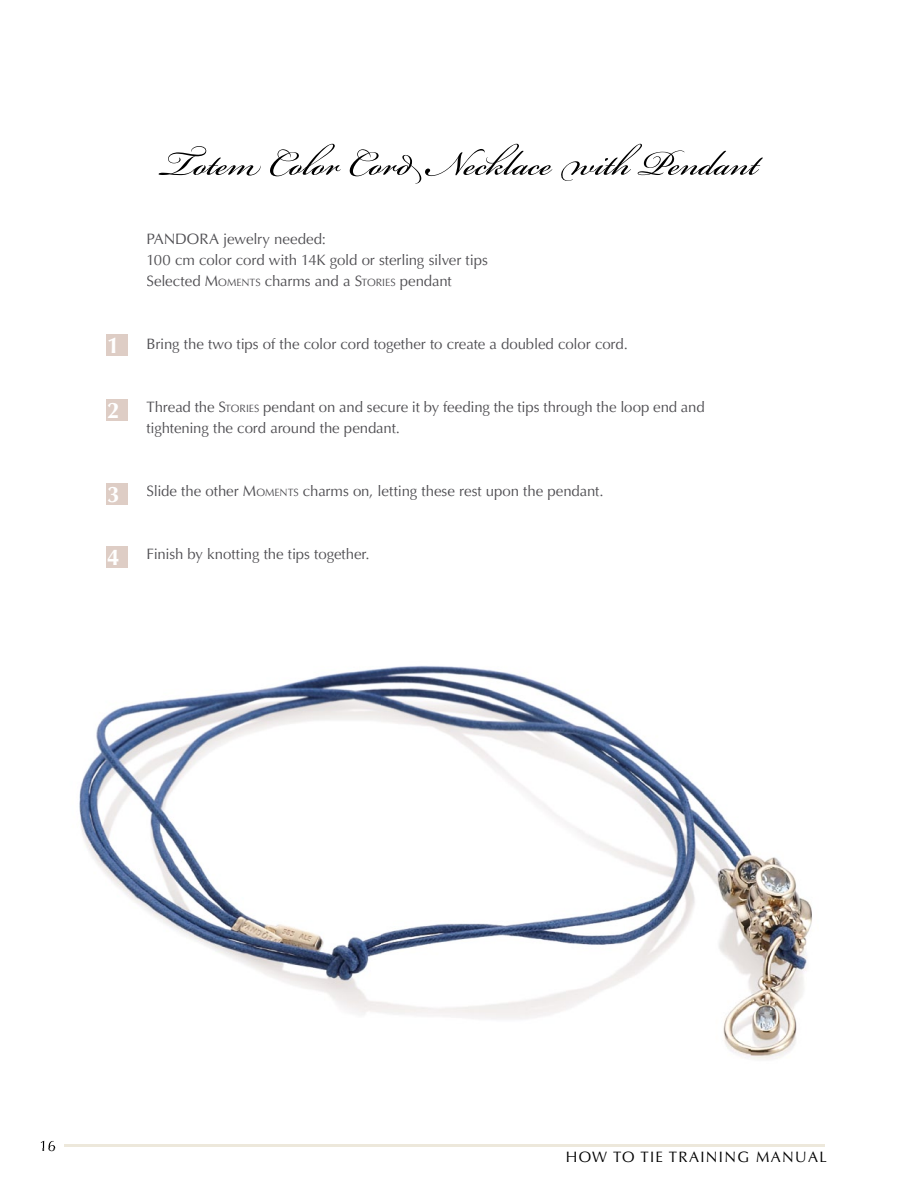
<style>
.page{position:relative;width:918px;height:1188px;background:#fff}
.page>*{position:absolute;margin:0;border:0;box-sizing:border-box;transform-origin:0 0}
.t1{font:54px "Bickham Script Pro";color:#000}
.t2{font:700 22.5px "Optima LT";color:#fff}
.t3{font:15px/21px "Optima LT";letter-spacing:-.005em;color:#504f53}
.t4{font:15px "Optima LT";letter-spacing:.09em;color:#000}
.s1{font-style:inherit}
.s2{font-size:10.5px}
</style>
<div class="page">
<img style="left:64px;top:665px;width:761px;height:482px">
<img style="left:64px;top:1145px;width:761px;height:1px">
<img style="left:41px;top:1141px;width:14px;height:7px">
<div style="left:106px;top:335px;width:22px;height:21px;background:#decdc5"></div>
<div style="left:106px;top:399px;width:22px;height:22px;background:#decdc5"></div>
<div style="left:106px;top:483px;width:22px;height:21px;background:#decdc5"></div>
<div style="left:106px;top:546px;width:22px;height:22px;background:#decdc5"></div>
<h1 class="t1" style="left:160px;top:124px;width:599px">Totem Color Cord Necklace with Pendant</h1>
<p class="t3" style="left:146px;top:229px;width:343px">PANDORA jewelry needed:<br>100 cm color cord with 14K gold or sterling silver tips<br>Selected <span class="s1">M</span><span class="s2">OMENTS</span> charms and a <span class="s1">S</span><span class="s2">TORIES</span> pendant</p>
<h2 class="t2" style="left:107px;top:333px;width:14px">1</h2>
<p class="t3" style="left:146px;top:334px;width:483px">Bring the two tips of the color cord together to create a doubled color cord.</p>
<h2 class="t2" style="left:107px;top:397px;width:14px">2</h2>
<p class="t3" style="left:146px;top:397px;width:560px">Thread the <span class="s1">S</span><span class="s2">TORIES</span> pendant on and secure it by feeding the tips through the loop end and tightening the cord around the pendant.</p>
<h2 class="t2" style="left:107px;top:481px;width:14px">3</h2>
<p class="t3" style="left:146px;top:481px;width:459px">Slide the other <span class="s1">M</span><span class="s2">OMENTS</span> charms on, letting these rest upon the pendant.</p>
<h2 class="t2" style="left:107px;top:544px;width:14px">4</h2>
<p class="t3" style="left:146px;top:544px;width:225px">Finish by knotting the tips together.</p>
<p class="t4" style="left:39px;top:1137px;width:18px">16</p>
<p class="t4" style="left:566px;top:1148px;width:263px">HOW TO TIE TRAINING MANUAL</p>
</div>
